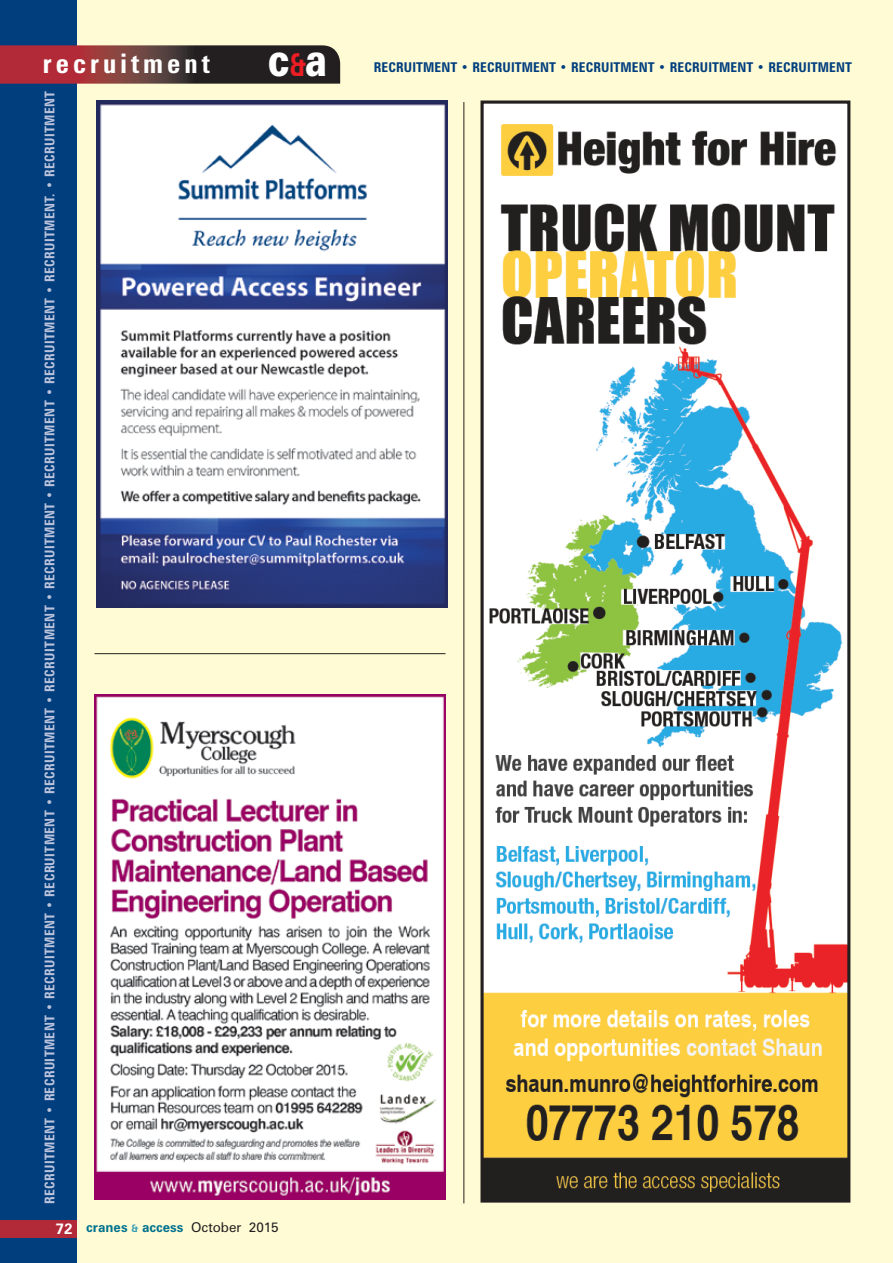
<style>
.page{position:relative;width:893px;height:1263px;background:#fffcd5}
.page>*{position:absolute;margin:0;border:0;box-sizing:border-box;transform-origin:0 0}
.t1{font:900 45.9px "Zurich BT";color:#fff;scale:.79 1}
.t2{font:700 condensed 27px "Zurich BT";letter-spacing:.15em;color:#fff}
.t3{font:700 condensed 13.5px "Zurich BT";letter-spacing:.03em;color:#bbc2db}
.t4{font:700 condensed 13.5px "Zurich BT";letter-spacing:.01em;color:#003e7e}
.t5{font:700 13.5px "Zurich BT";color:#00728f}
.s1{font-weight:700;font-size:31.65px;color:#ed1d24}
.s2{font-size:15px;color:#fff}
.s3{font-size:10.5px;color:#3c9db6}
.s4{font-weight:400;color:#231f20}
</style>
<div class="page">
<div style="left:0;top:0;width:77px;height:1263px;background:#003e7e"></div>
<svg style="left:0;top:45px;width:340px;height:39px;background:#623032"></svg>
<div style="left:0;top:1220px;width:77px;height:17px;background:#b22a37"></div>
<hr style="left:94px;top:653px;width:351px;height:1px;background:#231f20">
<img style="left:97px;top:101px;width:350px;height:506px">
<img style="left:484px;top:104px;width:362px;height:1094px">
<div style="left:480px;top:100px;width:370px;height:1102px;border:3px solid #231f20"></div>
<hr style="left:463px;top:102px;width:1px;height:1101px;background:#231f20">
<img style="left:95px;top:694px;width:350px;height:505px">
<h2 class="t2" style="left:43px;top:46px;width:169px">recruitment</h2>
<h1 class="t1" style="left:268px;top:32px;width:76px">c<span class="s1">&amp;</span>a</h1>
<p class="t3" style="left:41px;top:1204px;width:1115px;rotate:-90deg">RECRUITMENT • RECRUITMENT • RECRUITMENT • RECRUITMENT • RECRUITMENT • RECRUITMENT • RECRUITMENT • RECRUITMENT • RECRUITMENT • RECRUITMENT. • RECRUITMENT</p>
<p class="t5" style="left:56px;top:1219px;width:224px"><span class="s2">72</span> cranes <span class="s3">&amp;</span> access <span class="s4">October 2015</span></p>
<p class="t4" style="left:374px;top:59px;width:480px">RECRUITMENT • RECRUITMENT • RECRUITMENT • RECRUITMENT • RECRUITMENT</p>
</div>
